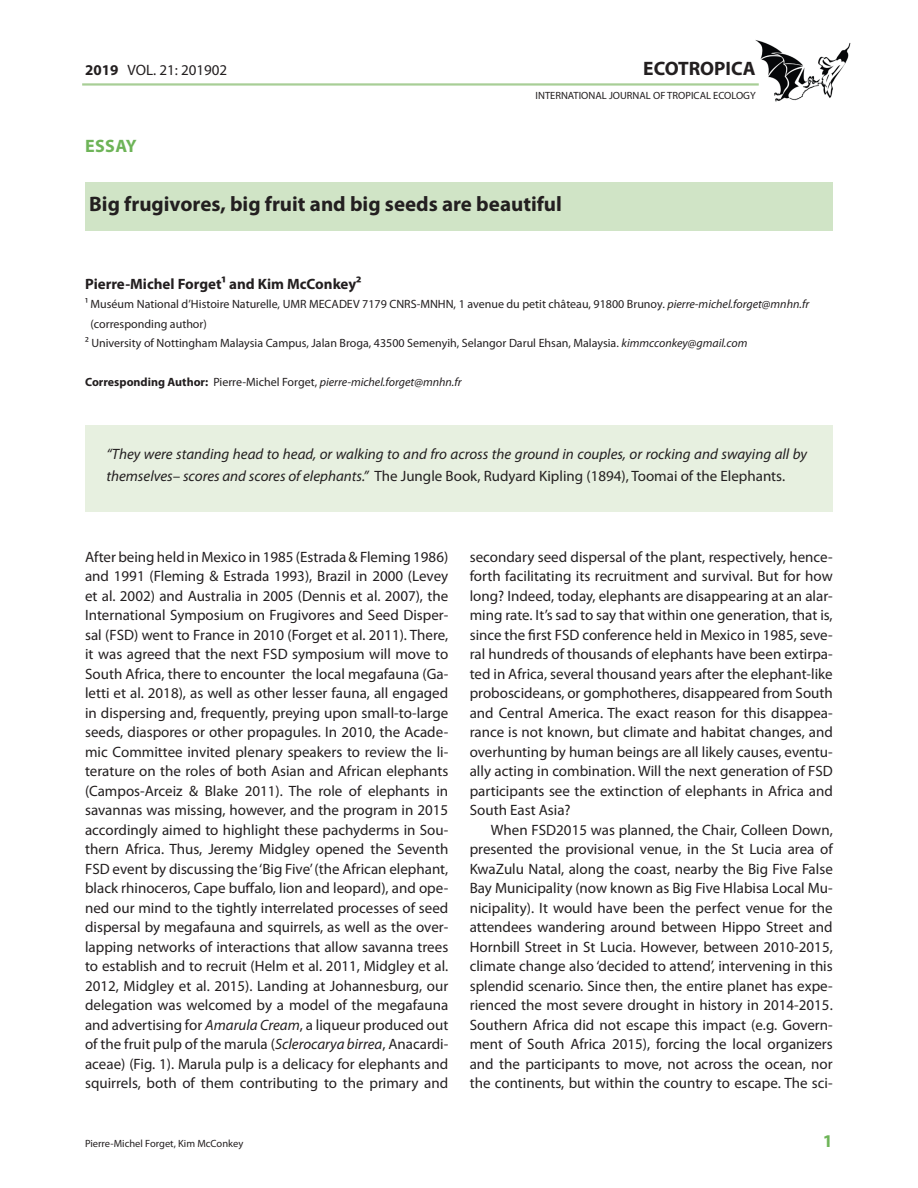
<style>
.page{position:relative;width:918px;height:1188px;background:#fff}
.page>*{position:absolute;margin:0;border:0;box-sizing:border-box;transform-origin:0 0}
.t1{font:700 21px "Myriad Pro";color:#231f20}
.t2{font:700 19.5px "Myriad Pro";color:#231f20}
.t3{font:700 18px "Myriad Pro";letter-spacing:.02em;color:#6eb458}
.t4{font:15px/19.5px "Myriad Pro";color:#231f20;text-align:justify}
.t5{font:italic 15px/22.5px "Myriad Pro";color:#231f20}
.t6{font:700 15px "Myriad Pro";color:#231f20}
.t7{font:12px "Myriad Pro";color:#231f20}
.t8{font:italic 12px "Myriad Pro";color:#231f20}
.t9{font:10.5px "Myriad Pro";color:#231f20}
.s1{font-weight:700}
.s2{font-style:italic}
.s3{font-weight:700;font-style:normal}
.s4{font-style:normal}
</style>
<div class="page">
<div style="left:85px;top:183px;width:748px;height:48px;background:#d0e4c6"></div>
<div style="left:85px;top:425px;width:748px;height:87px;background:#e7f0e0"></div>
<img style="left:755px;top:40px;width:96px;height:62px">
<hr style="left:82px;top:83px;width:677px;height:3px;background:#a8ce96">
<p class="t4" style="left:85px;top:60px;width:144px"><span class="s1">2019</span> VOL. 21: 201902</p>
<p class="t3" style="left:85px;top:135px;width:53px">essay</p>
<h2 class="t2" style="left:643px;top:55px;width:113px">ECOTROPICA</h2>
<p class="t9" style="left:536px;top:89px;width:222px">INTERNATIONAL JOURNAL OF TROPICAL ECOLOGY</p>
<h1 class="t1" style="left:89px;top:190px;width:474px">Big frugivores, big fruit and big seeds are beautiful</h1>
<p class="t6" style="left:85px;top:274px;width:278px">Pierre-Michel Forget1 and Kim McConkey2</p>
<p class="t7" style="left:85px;top:297px;width:726px">1 Muséum National d’Histoire Naturelle, UMR MECADEV 7179 CNRS-MNHN, 1 avenue du petit château, 91800 Brunoy. <span class="s2">pierre-michel.forget@mnhn.fr</span></p>
<p class="t7" style="left:91px;top:316px;width:118px">(corresponding author)</p>
<p class="t7" style="left:85px;top:336px;width:664px">2 University of Nottingham Malaysia Campus, Jalan Broga, 43500 Semenyih, Selangor Darul Ehsan, Malaysia. <span class="s2">kimmcconkey@gmail.com</span></p>
<p class="t8" style="left:85px;top:375px;width:378px"><span class="s3">Corresponding Author:</span> <span class="s4">Pierre-Michel Forget,</span> pierre-michel.forget@mnhn.fr</p>
<p class="t5" style="left:106px;top:442px;width:702px">“They were standing head to head, or walking to and fro across the ground in couples, or rocking and swaying all by themselves– scores and scores of elephants.” <span class="s4">The Jungle Book, Rudyard Kipling (1894), Toomai of the Elephants.</span></p>
<p class="t4" style="left:85px;top:547px;width:365px">After being held in Mexico in 1985 (Estrada &amp; Fleming 1986) and 1991 (Fleming &amp; Estrada 1993), Brazil in 2000 (Levey et al. 2002) and Australia in 2005 (Dennis et al. 2007), the International Symposium on Frugivores and Seed Disper&shy;sal (FSD) went to France in 2010 (Forget et al. 2011). There, it was agreed that the next FSD symposium will move to South Africa, there to encounter the local megafauna (Ga&shy;letti et al. 2018), as well as other lesser fauna, all engaged in dispersing and, frequently, preying upon small-to-large seeds, diaspores or other propagules. In 2010, the Acade&shy;mic Committee invited plenary speakers to review the li&shy;terature on the roles of both Asian and African elephants (Campos-Arceiz &amp; Blake 2011). The role of elephants in savannas was missing, however, and the program in 2015 accordingly aimed to highlight these pachyderms in Sou&shy;thern Africa. Thus, Jeremy Midgley opened the Seventh FSD event by discussing the ‘Big Five’ (the African elephant, black rhinoceros, Cape buffalo, lion and leopard), and ope&shy;ned our mind to the tightly interrelated processes of seed dispersal by megafauna and squirrels, as well as the over&shy;lapping networks of interactions that allow savanna trees to establish and to recruit (Helm et al. 2011, Midgley et al.<br>2012, Midgley et al. 2015). Landing at Johannesburg, our delegation was welcomed by a model of the megafauna and advertising for <span class="s2">Amarula Cream</span>, a liqueur produced out of the fruit pulp of the marula (<span class="s2">Sclerocarya birrea</span>, Anacardi&shy;aceae) (Fig. 1). Marula pulp is a delicacy for elephants and squirrels, both of them contributing to the primary and</p>
<p class="t4" style="left:470px;top:547px;width:365px">secondary seed dispersal of the plant, respectively, hence&shy;forth facilitating its recruitment and survival. But for how long? Indeed, today, elephants are disappearing at an alar&shy;ming rate. It’s sad to say that within one generation, that is, since the first FSD conference held in Mexico in 1985, seve&shy;ral hundreds of thousands of elephants have been extirpa&shy;ted in Africa, several thousand years after the elephant-like proboscideans, or gomphotheres, disappeared from South and Central America. The exact reason for this disappea&shy;rance is not known, but climate and habitat changes, and overhunting by human beings are all likely causes, eventu&shy;ally acting in combination. Will the next generation of FSD participants see the extinction of elephants in Africa and South East Asia?</p>
<p class="t4" style="left:470px;top:820px;width:365px;text-indent:21px">When FSD2015 was planned, the Chair, Colleen Down, presented the provisional venue, in the St Lucia area of KwaZulu Natal, along the coast, nearby the Big Five False Bay Municipality (now known as Big Five Hlabisa Local Mu&shy;nicipality). It would have been the perfect venue for the attendees wandering around between Hippo Street and Hornbill Street in St Lucia. However, between 2010-2015, climate change also ‘decided to attend’, intervening in this splendid scenario. Since then, the entire planet has expe&shy;rienced the most severe drought in history in 2014-2015.<br>Southern Africa did not escape this impact (e.g. Govern&shy;ment of South Africa 2015), forcing the local organizers and the participants to move, not across the ocean, nor the continents, but within the country to escape. The sci-</p>
<p class="t9" style="left:85px;top:1137px;width:160px">Pierre-Michel Forget, Kim McConkey</p>
<p class="t3" style="left:823px;top:1129px;width:11px">1</p>
</div>
